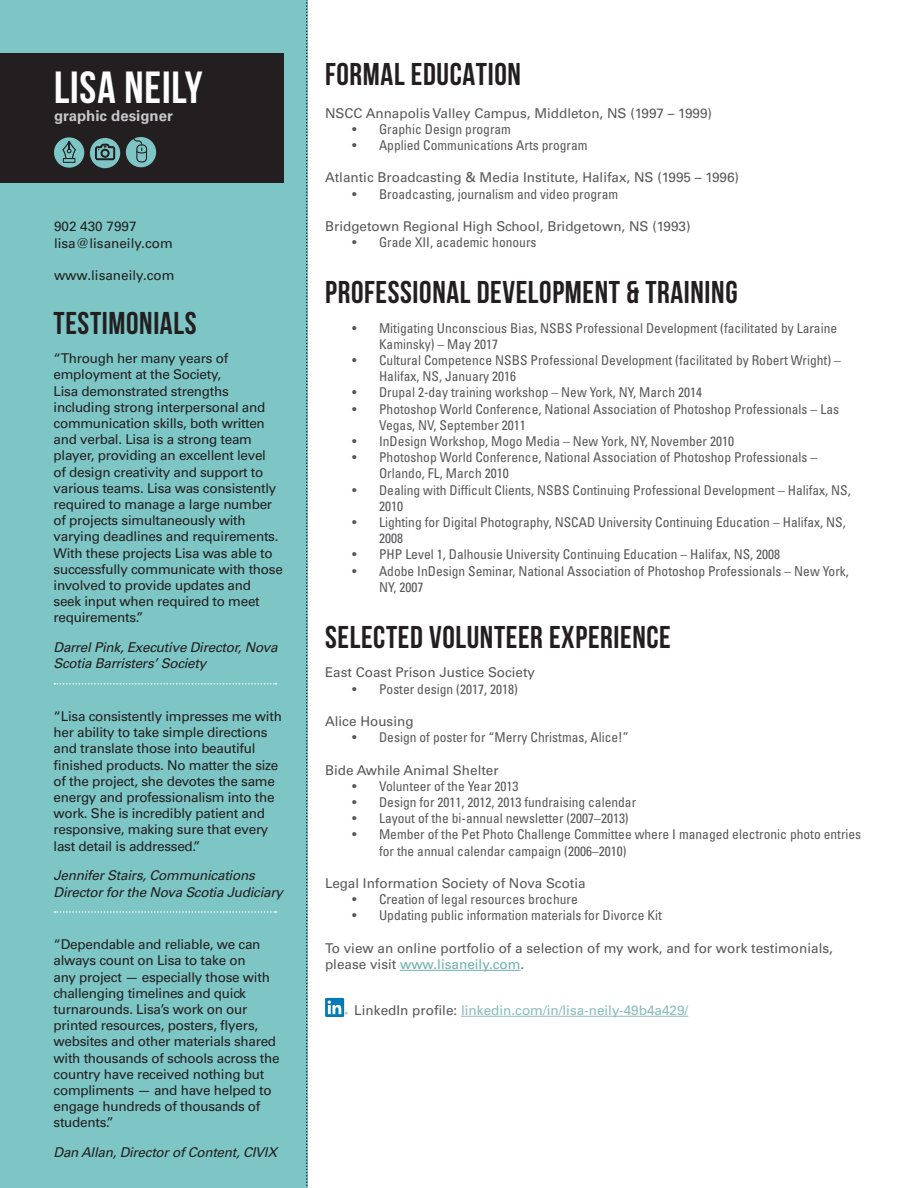
<style>
.page{position:relative;width:918px;height:1188px;background:#fff}
.page>*{position:absolute;margin:0;border:0;box-sizing:border-box;transform-origin:0 0}
.Name{font:700 45px "Bebas Neue";letter-spacing:.02em;color:#fff}
.Header1{font:700 31.5px "Bebas Neue";letter-spacing:.02em;color:#231f20}
.t1{font:700 15px "Univers LT Std";color:#c7c8ca}
.t2{font:condensed 13.5px/16.2px "Univers LT Std";color:#57585a}
.Header1-2{font:13.5px/16.2px "Univers LT Std";letter-spacing:-.02em;color:#231f20}
.t3{font:13.5px/16.2px "Univers LT Std";color:#57585a}
.t4{font:italic 13.5px/16.2px "Univers LT Std";letter-spacing:-.02em;color:#231f20}
.t5{font:13.5px "Univers LT Std";color:#89bcbc}
.Header1-3{font:13.5px "Univers LT Std";color:#231f20}
.s1{color:#6fb0af}
.s2{color:#57585a}
</style>
<div class="page">
<div style="left:0;top:0;width:307px;height:1188px;background:#7dc6c5"></div>
<hr style="left:400px;top:970px;width:121px;height:1px;background:#6fb0af">
<hr style="left:461px;top:1016px;width:227px;height:1px;background:#89bcbc">
<svg style="left:306px;top:0;width:2px;height:1188px"></svg>
<div style="left:0;top:53px;width:284px;height:129px;background:#231f20"></div>
<div style="left:54px;top:137px;width:30px;height:31px;background:#7dc6c5;border-radius:50%"></div>
<div style="left:90px;top:138px;width:30px;height:30px;background:#7dc6c5;border-radius:50%"></div>
<div style="left:126px;top:137px;width:30px;height:30px;background:#7dc6c5;border-radius:50%"></div>
<svg style="left:62px;top:141px;width:14px;height:22px"></svg>
<svg style="left:132px;top:137px;width:16px;height:25px"></svg>
<svg style="left:95px;top:144px;width:20px;height:16px"></svg>
<svg style="left:54px;top:683px;width:223px;height:2px"></svg>
<svg style="left:54px;top:911px;width:223px;height:2px"></svg>
<svg style="left:325px;top:998px;width:19px;height:19px"></svg>
<svg style="left:328px;top:1001px;width:19px;height:14px"></svg>
<p class="Name" style="left:54px;top:63px;width:150px">LISA NEILY</p>
<p class="t1" style="left:54px;top:107px;width:120px">graphic designer</p>
<p class="Header1-3" style="left:54px;top:219px;width:84px">902 430 7997</p>
<p class="Header1-3" style="left:54px;top:235px;width:120px">lisa@lisaneily.com</p>
<p class="Header1-3" style="left:54px;top:267px;width:122px">www.lisaneily.com</p>
<p class="Header1" style="left:54px;top:305px;width:144px">TESTIMONIALS</p>
<p class="Header1-2" style="left:54px;top:350px;width:231px">“Through her many years of employment at the Society,<br>Lisa demonstrated strengths including strong interpersonal and communication skills, both written and verbal. Lisa is a strong team player, providing an excellent level<br>of design creativity and support to various teams. Lisa was consistently required to manage a large number of projects simultaneously with varying deadlines and requirements.<br>With these projects Lisa was able to successfully communicate with those involved to provide updates and<br>seek input when required to meet requirements.”</p>
<p class="t4" style="left:54px;top:640px;width:226px">Darrel Pink, Executive Director, Nova<br>Scotia Barristers’ Society</p>
<p class="Header1-2" style="left:54px;top:708px;width:230px">“Lisa consistently impresses me with her ability to take simple directions and translate those into beautiful finished products. No matter the size of the project, she devotes the same energy and professionalism into the work. She is incredibly patient and responsive, making sure that every last detail is addressed.”</p>
<p class="t4" style="left:54px;top:868px;width:231px">Jennifer Stairs, Communications<br>Director for the Nova Scotia Judiciary</p>
<p class="Header1-2" style="left:54px;top:936px;width:228px">“Dependable and reliable, we can always count on Lisa to take on<br>any project — especially those with challenging timelines and quick turnarounds. Lisa’s work on our printed resources, posters, flyers, websites and other materials shared with thousands of schools across the country have received nothing but compliments — and have helped to engage hundreds of thousands of students.”</p>
<p class="t4" style="left:54px;top:1144px;width:225px">Dan Allan, Director of Content, CIVIX</p>
<p class="Header1" style="left:325px;top:57px;width:197px">FORMAL EDUCATION</p>
<p class="t3" style="left:325px;top:105px;width:388px">NSCC Annapolis Valley Campus, Middleton, NS (1997 – 1999)</p>
<p class="t2" style="left:352px;top:121px;width:160px">• Graphic Design program</p>
<p class="t2" style="left:352px;top:137px;width:237px">• Applied Communications Arts program</p>
<p class="t3" style="left:325px;top:170px;width:415px">Atlantic Broadcasting &amp; Media Institute, Halifax, NS (1995 – 1996)</p>
<p class="t2" style="left:352px;top:185px;width:268px">• Broadcasting, journalism and video program</p>
<p class="t3" style="left:325px;top:218px;width:367px">Bridgetown Regional High School, Bridgetown, NS (1993)</p>
<p class="t2" style="left:352px;top:234px;width:186px">• Grade XII, academic honours</p>
<p class="Header1" style="left:325px;top:275px;width:414px">PROFESSIONAL DEVELOPMENT &amp; TRAINING</p>
<p class="t2" style="left:379px;top:320px;width:460px;text-indent:-27px">• Mitigating Unconscious Bias, NSBS Professional Development (facilitated by Laraine<br>Kaminsky) – May 2017</p>
<p class="t2" style="left:379px;top:352px;width:463px;text-indent:-27px">• Cultural Competence NSBS Professional Development (facilitated by Robert Wright) –<br>Halifax, NS, January 2016</p>
<p class="t2" style="left:352px;top:384px;width:352px">• Drupal 2-day training workshop – New York, NY, March 2014</p>
<p class="t2" style="left:379px;top:401px;width:462px;text-indent:-27px">• Photoshop World Conference, National Association of Photoshop Professionals – Las<br>Vegas, NV, September 2011</p>
<p class="t2" style="left:352px;top:433px;width:384px">• InDesign Workshop, Mogo Media – New York, NY, November 2010</p>
<p class="t2" style="left:379px;top:449px;width:440px;text-indent:-27px">• Photoshop World Conference, National Association of Photoshop Professionals –<br>Orlando, FL, March 2010</p>
<p class="t2" style="left:379px;top:482px;width:473px;text-indent:-27px">• Dealing with Difficult Clients, NSBS Continuing Professional Development – Halifax, NS,<br>2010</p>
<p class="t2" style="left:379px;top:514px;width:468px;text-indent:-27px">• Lighting for Digital Photography, NSCAD University Continuing Education – Halifax, NS,<br>2008</p>
<p class="t2" style="left:352px;top:546px;width:430px">• PHP Level 1, Dalhousie University Continuing Education – Halifax, NS, 2008</p>
<p class="t2" style="left:379px;top:563px;width:471px;text-indent:-27px">• Adobe InDesign Seminar, National Association of Photoshop Professionals – New York,<br>NY, 2007</p>
<p class="Header1" style="left:325px;top:620px;width:347px">SELECTED VOLUNTEER EXPERIENCE</p>
<p class="t3" style="left:325px;top:665px;width:211px">East Coast Prison Justice Society</p>
<p class="t2" style="left:352px;top:680px;width:167px">• Poster design (2017, 2018)</p>
<p class="t3" style="left:325px;top:713px;width:90px">Alice Housing</p>
<p class="t2" style="left:352px;top:729px;width:278px">• Design of poster for “Merry Christmas, Alice!”</p>
<p class="t3" style="left:325px;top:762px;width:175px">Bide Awhile Animal Shelter</p>
<p class="t2" style="left:352px;top:778px;width:168px">• Volunteer of the Year 2013</p>
<p class="t2" style="left:352px;top:794px;width:286px">• Design for 2011, 2012, 2013 fundraising calendar</p>
<p class="t2" style="left:352px;top:810px;width:278px">• Layout of the bi-annual newsletter (2007–2013)</p>
<p class="t2" style="left:379px;top:826px;width:484px;text-indent:-27px">• Member of the Pet Photo Challenge Committee where I managed electronic photo entries for the annual calendar campaign (2006–2010)</p>
<p class="t3" style="left:325px;top:875px;width:262px">Legal Information Society of Nova Scotia</p>
<p class="t2" style="left:352px;top:891px;width:227px">• Creation of legal resources brochure</p>
<p class="t2" style="left:352px;top:907px;width:311px">• Updating public information materials for Divorce Kit</p>
<p class="t3" style="left:325px;top:940px;width:509px">To view an online portfolio of a selection of my work, and for work testimonials, please visit <span class="s1">www.lisaneily.com</span>.</p>
<p class="t5" style="left:354px;top:1002px;width:336px"><span class="s2">LinkedIn profile:</span> linkedin.com/in/lisa-neily-49b4a429/</p>
</div>
